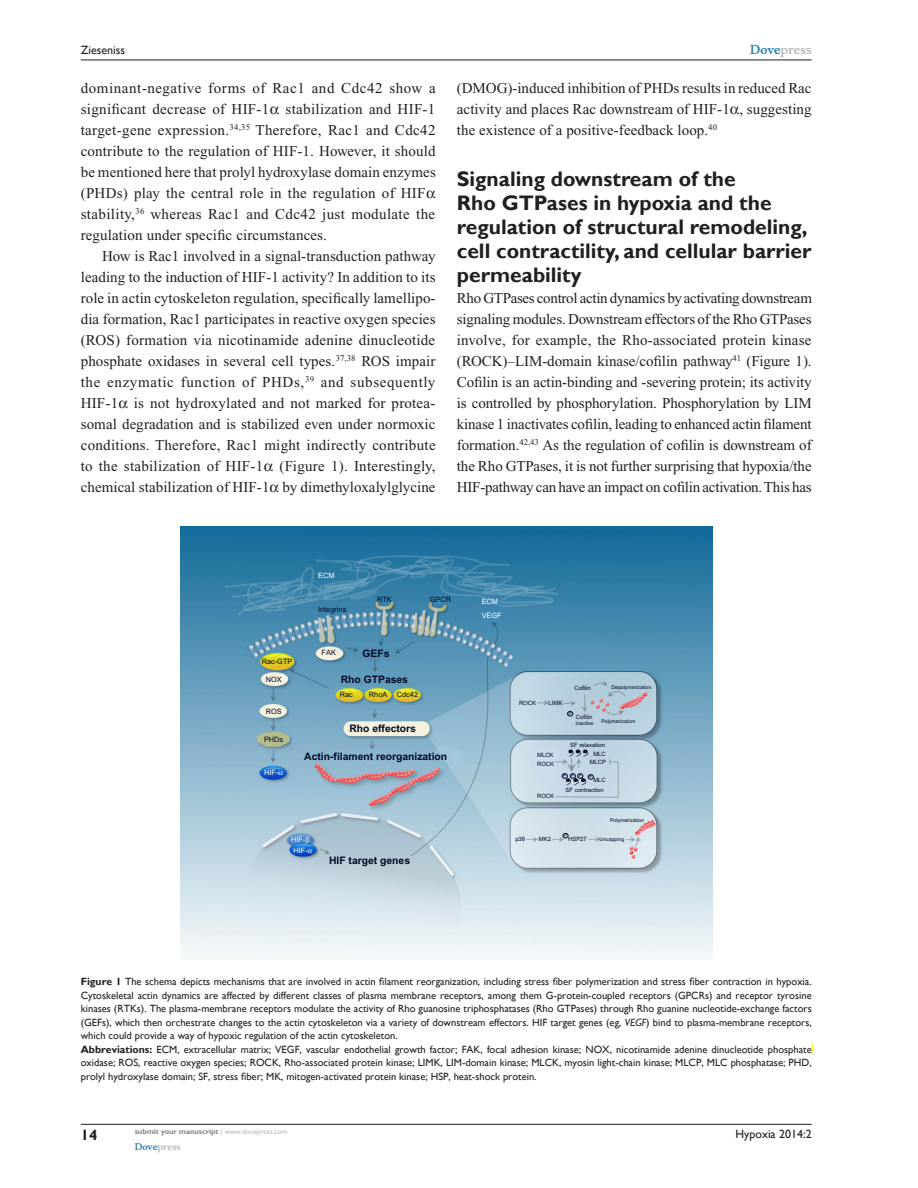
<style>
.page{position:relative;width:918px;height:1188px;background:#fff}
.page>*{position:absolute;margin:0;border:0;box-sizing:border-box;transform-origin:0 0}
.t1{font:700 21px/24px "Gill Sans";color:#231f20}
.TxF{font:15px/21px "Times New Roman";letter-spacing:.015em;color:#231f20}
.Tx{font:15px/21px "Times New Roman";letter-spacing:.005em;color:#231f20;text-align:justify}
.t2{font:700 15px "Gill Sans";color:#231f20}
.t3{font:12px "Gill Sans";color:#231f20}
.t4{font:700 12px "Musee";color:#b8b9bc}
.FC{font:10.5px/13.5px "Gill Sans";color:#231f20;text-align:justify}
.t5{font:700 10.35px "Arial";color:#000825}
.t6{font:700 9px "Musee";color:#b8b9bc}
.t7{font:700 7.5px "Gill Sans";color:#808285}
.t8{font:7.35px "Arial";color:#000825}
.t9{font:7.35px/14px "Arial";color:#fff}
.t10{font:5.85px "Arial";color:#000825}
.t11{font:5.1px "Arial";color:#000825}
.t12{font:4.5px "Arial";color:#000825}
.s1{color:#3485ae}
.s2{font-weight:700}
.s3{font-style:italic}
.s4{font-weight:400;color:#b8b9bc}
</style>
<div class="page">
<hr style="left:81px;top:1124px;width:731px;height:1px;background:#231f20">
<hr style="left:81px;top:60px;width:731px;height:1px;background:#231f20">
<img style="left:180px;top:527px;width:532px;height:433px">
<svg style="left:562px;top:774px;width:32px;height:5px"></svg>
<svg style="left:567px;top:711px;width:6px;height:5px"></svg>
<svg style="left:563px;top:833px;width:5px;height:5px"></svg>
<svg style="left:279px;top:772px;width:4px;height:4px"></svg>
<svg style="left:306px;top:837px;width:6px;height:16px"></svg>
<p class="t3" style="left:81px;top:43px;width:46px">Zieseniss</p>
<p class="TxF" style="left:81px;top:77px;width:357px">dominant-negative forms of Rac1 and Cdc42 show a significant decrease of HIF-1 stabilization and HIF-1 target-gene expression.<sup>34,35</sup> Therefore, Rac1 and Cdc42 contribute to the regulation of HIF-1. However, it should be mentioned here that prolyl hydroxylase domain enzymes (PHDs) play the central role in the regulation of HIF stability,<sup>36</sup> whereas Rac1 and Cdc42 just modulate the regulation under specific circumstances.</p>
<p class="Tx" style="left:81px;top:245px;width:356px;text-indent:21px">How is Rac1 involved in a signal-transduction pathway leading to the induction of HIF-1 activity? In addition to its role in actin cytoskeleton regulation, specifically lamellipo&shy;dia formation, Rac1 participates in reactive oxygen species (ROS) formation via nicotinamide adenine dinucleotide phosphate oxidases in several cell types.<sup>37,38</sup> ROS impair the enzymatic function of PHDs,<sup>39</sup> and subsequently HIF-1 is not hydroxylated and not marked for protea&shy;somal degradation and is stabilized even under normoxic conditions. Therefore, Rac1 might indirectly contribute to the stabilization of HIF-1 (Figure 1). Interestingly, chemical stabilization of HIF-1 by dimethyloxalylglycine</p>
<p class="t4" style="left:750px;top:43px;width:63px"><span class="s1">Dove</span>press</p>
<p class="Tx" style="left:457px;top:77px;width:356px">(DMOG)-induced inhibition of PHDs results in reduced Rac activity and places Rac downstream of HIF-1 , suggesting the existence of a positive-feedback loop.<sup>40</sup></p>
<h1 class="t1" style="left:457px;top:167px;width:356px">Signaling downstream of the<br>Rho GTPases in hypoxia and the regulation of structural remodeling, cell contractility, and cellular barrier permeability</h1>
<p class="TxF" style="left:457px;top:287px;width:357px;text-align:justify">Rho GTPases control actin dynamics by activating downstream signaling modules. Downstream effectors of the Rho GTPases involve, for example, the Rho-associated protein kinase (ROCK)–LIM-domain kinase/cofilin pathway<sup>41</sup> (Figure 1).<br>Cofilin is an actin-binding and -severing protein; its activity is controlled by phosphorylation. Phosphorylation by LIM kinase 1 inactivates cofilin, leading to enhanced actin filament formation.<sup>42,43</sup> As the regulation of cofilin is downstream of the Rho GTPases, it is not further surprising that hypoxia/the HIF-pathway can have an impact on cofilin activation. This has</p>
<p class="t9" style="left:318px;top:568px;width:18px">ECM</p>
<p class="t8" style="left:318px;top:605px;width:30px">Integrins</p>
<p class="t8" style="left:377px;top:595px;width:16px">RTK</p>
<p class="t8" style="left:430px;top:595px;width:23px">GPCR</p>
<p class="t8" style="left:262px;top:657px;width:32px">Rac-GTP</p>
<p class="t8" style="left:266px;top:675px;width:17px">NOX</p>
<p class="t8" style="left:266px;top:707px;width:17px">ROS</p>
<p class="t8" style="left:264px;top:735px;width:21px">PHDs</p>
<p class="t9" style="left:264px;top:766px;width:16px">HIF-</p>
<p class="t8" style="left:322px;top:648px;width:16px">FAK</p>
<p class="t5" style="left:362px;top:647px;width:28px">GEFs</p>
<p class="t5" style="left:341px;top:673px;width:69px">Rho GTPases</p>
<p class="t8" style="left:340px;top:691px;width:15px">Rac</p>
<p class="t8" style="left:369px;top:690px;width:20px">RhoA</p>
<p class="t8" style="left:397px;top:690px;width:23px">Cdc42</p>
<p class="t5" style="left:349px;top:722px;width:68px">Rho effectors</p>
<p class="t5" style="left:304px;top:750px;width:144px">Actin-filament reorganization</p>
<p class="t9" style="left:291px;top:833px;width:16px">HIF-</p>
<p class="t9" style="left:293px;top:843px;width:16px">HIF-</p>
<p class="t5" style="left:329px;top:854px;width:82px">HIF target genes</p>
<p class="t9" style="left:482px;top:594px;width:22px">ECM<br>VEGF</p>
<p class="t10" style="left:519px;top:699px;width:19px">ROCK</p>
<p class="t10" style="left:549px;top:699px;width:15px">LIMK</p>
<p class="t10" style="left:574px;top:685px;width:18px">Cofilin</p>
<p class="t11" style="left:612px;top:684px;width:41px">Depolymerization</p>
<p class="t12" style="left:569px;top:711px;width:4px">P</p>
<p class="t10" style="left:576px;top:713px;width:18px">Cofilin</p>
<p class="t11" style="left:576px;top:720px;width:19px">inactive</p>
<p class="t11" style="left:601px;top:719px;width:35px">Polymerization</p>
<p class="t10" style="left:570px;top:742px;width:36px">SF relaxation</p>
<p class="t10" style="left:537px;top:752px;width:18px">MLCK</p>
<p class="t10" style="left:537px;top:760px;width:19px">ROCK</p>
<p class="t10" style="left:537px;top:792px;width:19px">ROCK</p>
<p class="t12" style="left:563px;top:773px;width:20px">PPP</p>
<p class="t10" style="left:593px;top:750px;width:14px">MLC</p>
<p class="t10" style="left:593px;top:777px;width:14px">MLC</p>
<p class="t10" style="left:590px;top:759px;width:18px">MLCP</p>
<p class="t12" style="left:589px;top:774px;width:4px">P</p>
<p class="t10" style="left:566px;top:786px;width:40px">SF contraction</p>
<p class="t11" style="left:610px;top:817px;width:35px">Polymerization</p>
<p class="t12" style="left:564px;top:833px;width:4px">P</p>
<p class="t10" style="left:515px;top:836px;width:11px">p38</p>
<p class="t10" style="left:539px;top:836px;width:14px">MK2</p>
<p class="t10" style="left:568px;top:835px;width:20px">HSP27</p>
<p class="t11" style="left:600px;top:836px;width:26px">Uncapping</p>
<p class="FC" style="left:81px;top:975px;width:732px"><span class="s2">Figure 1</span> The schema depicts mechanisms that are involved in actin filament reorganization, including stress fiber polymerization and stress fiber contraction in hypoxia.<br>Cytoskeletal actin dynamics are affected by different classes of plasma membrane receptors, among them G-protein-coupled receptors (GPCRs) and receptor tyrosine kinases (RTKs). The plasma-membrane receptors modulate the activity of Rho guanosine triphosphatases (Rho GTPases) through Rho guanine nucleotide-exchange factors (GEFs), which then orchestrate changes to the actin cytoskeleton via a variety of downstream effectors. HIF target genes (eg, <span class="s3">VEGF</span>) bind to plasma-membrane receptors, which could provide a way of hypoxic regulation of the actin cytoskeleton.</p>
<p class="FC" style="left:81px;top:1042px;width:732px"><span class="s2">Abbreviations:</span> ECM, extracellular matrix; VEGF, vascular endothelial growth factor; FAK, focal adhesion kinase; NOX, nicotinamide adenine dinucleotide phosphate oxidase; ROS, reactive oxygen species; ROCK, Rho-associated protein kinase; LIMK, LIM-domain kinase; MLCK, myosin light-chain kinase; MLCP, MLC phosphatase; PHD, prolyl hydroxylase domain; SF, stress fiber; MK, mitogen-activated protein kinase; HSP, heat-shock protein.</p>
<h2 class="t2" style="left:81px;top:1126px;width:18px">14</h2>
<p class="t7" style="left:135px;top:1127px;width:154px">submit your manuscript <span class="s4">| www.dovepress.com</span></p>
<p class="t6" style="left:135px;top:1141px;width:48px"><span class="s1">Dove</span>press</p>
<p class="t3" style="left:736px;top:1127px;width:78px">Hypoxia 2014:2</p>
</div>
